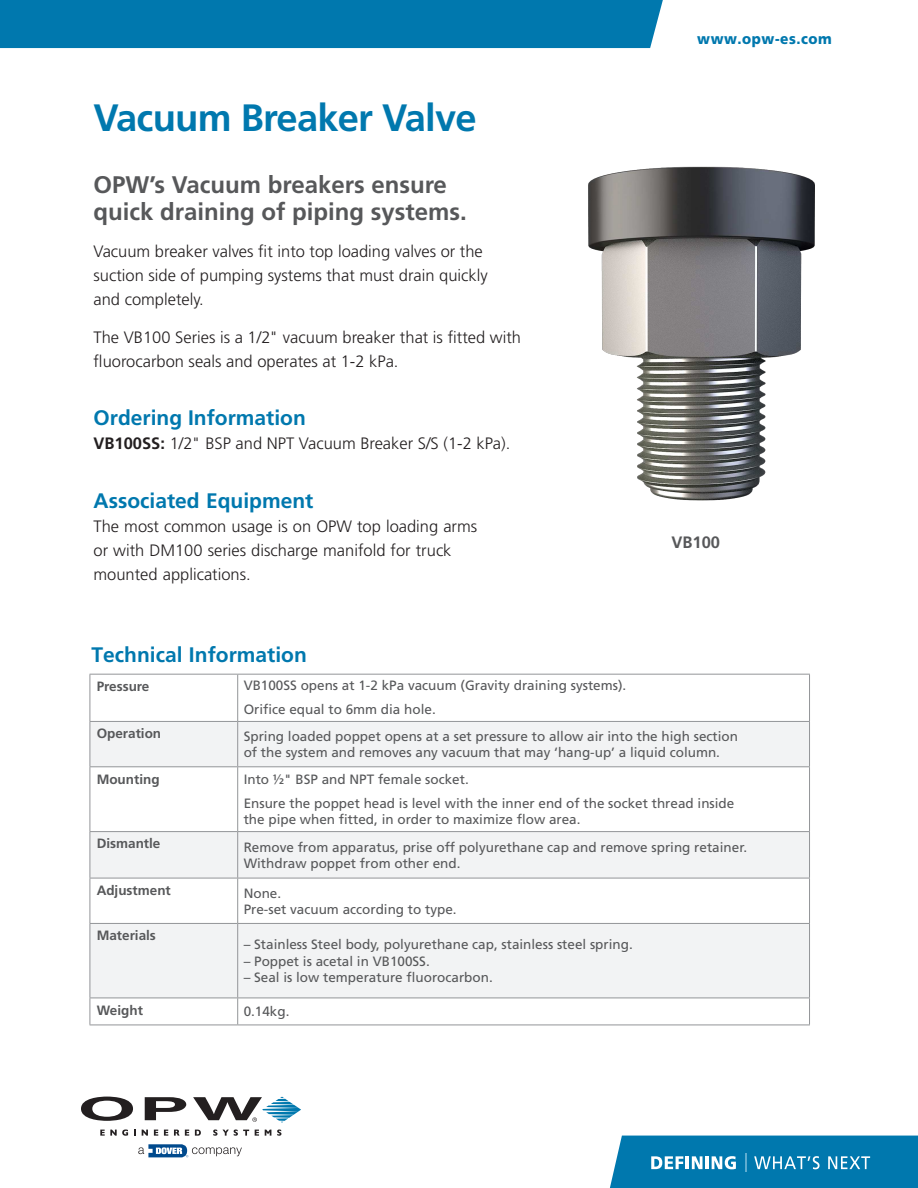
<style>
.page{position:relative;width:918px;height:1188px;background:#fff}
.page>*{position:absolute;margin:0;border:0;box-sizing:border-box;transform-origin:0 0}
.t1{font:700 38.1px "Frutiger LT Std";letter-spacing:-.02em;color:#0078ae}
.t2{font:700 24px/27px "Frutiger";color:#57585a}
.t3{font:700 21px "Frutiger LT Std";color:#0078ae}
.t4{font:300 16.5px/24px "Frutiger";color:#231f20}
.t5{font:700 16.5px "Frutiger";color:#57585a}
.t6{font:900 15px "Frutiger LT Std";letter-spacing:.04em;color:#0078ae;scale:.91 1}
.t7{font:13.5px/16.5px "Frutiger";color:#57585a}
.t8{font:700 13.5px "Frutiger";color:#57585a}
.s1{font-weight:700}
</style>
<div class="page">
<img style="left:588px;top:166px;width:227px;height:335px">
<div style="left:0;top:0;width:663px;height:48px;background:#0078ae"></div>
<svg style="left:81px;top:1097px;width:52px;height:24px"></svg>
<svg style="left:145px;top:1097px;width:41px;height:23px"></svg>
<svg style="left:193px;top:1097px;width:108px;height:26px"></svg>
<svg style="left:100px;top:1130px;width:28px;height:6px"></svg>
<svg style="left:134px;top:1130px;width:2px;height:6px"></svg>
<svg style="left:142px;top:1130px;width:6px;height:6px"></svg>
<svg style="left:154px;top:1130px;width:4px;height:6px"></svg>
<svg style="left:164px;top:1130px;width:4px;height:6px"></svg>
<svg style="left:174px;top:1130px;width:15px;height:6px"></svg>
<svg style="left:195px;top:1130px;width:6px;height:6px"></svg>
<svg style="left:213px;top:1130px;width:36px;height:6px"></svg>
<svg style="left:255px;top:1130px;width:4px;height:6px"></svg>
<svg style="left:265px;top:1130px;width:6px;height:6px"></svg>
<svg style="left:277px;top:1130px;width:4px;height:6px"></svg>
<svg style="left:138px;top:1144px;width:104px;height:13px"></svg>
<svg style="left:91px;top:722px;width:718px;height:276px;fill:#f2f3f4"></svg>
<hr style="left:90px;top:674px;width:148px;height:1px;background:#939598">
<hr style="left:90px;top:675px;width:1px;height:46px;background:#939598">
<hr style="left:238px;top:674px;width:572px;height:1px;background:#939598">
<hr style="left:237px;top:675px;width:1px;height:46px;background:#939598">
<hr style="left:809px;top:675px;width:1px;height:46px;background:#939598">
<hr style="left:90px;top:721px;width:148px;height:1px;background:#939598">
<hr style="left:90px;top:722px;width:1px;height:44px;background:#939598">
<hr style="left:238px;top:721px;width:572px;height:1px;background:#939598">
<hr style="left:237px;top:722px;width:1px;height:44px;background:#939598">
<hr style="left:809px;top:722px;width:1px;height:44px;background:#939598">
<hr style="left:90px;top:766px;width:148px;height:1px;background:#939598">
<hr style="left:90px;top:767px;width:1px;height:64px;background:#939598">
<hr style="left:238px;top:766px;width:572px;height:1px;background:#939598">
<hr style="left:237px;top:767px;width:1px;height:64px;background:#939598">
<hr style="left:809px;top:767px;width:1px;height:64px;background:#939598">
<hr style="left:90px;top:831px;width:148px;height:1px;background:#939598">
<hr style="left:90px;top:832px;width:1px;height:46px;background:#939598">
<hr style="left:90px;top:878px;width:148px;height:1px;background:#939598">
<hr style="left:90px;top:878px;width:1px;height:45px;background:#939598">
<hr style="left:237px;top:878px;width:1px;height:45px;background:#939598">
<hr style="left:809px;top:878px;width:1px;height:45px;background:#939598">
<hr style="left:90px;top:923px;width:148px;height:1px;background:#939598">
<hr style="left:90px;top:924px;width:1px;height:74px;background:#939598">
<hr style="left:238px;top:923px;width:572px;height:1px;background:#939598">
<hr style="left:237px;top:924px;width:1px;height:74px;background:#939598">
<hr style="left:809px;top:924px;width:1px;height:74px;background:#939598">
<hr style="left:90px;top:998px;width:148px;height:1px;background:#939598">
<svg style="left:90px;top:998px;width:1px;height:27px"></svg>
<hr style="left:238px;top:998px;width:572px;height:1px;background:#939598">
<svg style="left:237px;top:998px;width:1px;height:27px"></svg>
<svg style="left:809px;top:998px;width:1px;height:27px"></svg>
<hr style="left:90px;top:1025px;width:148px;height:1px;background:#939598">
<hr style="left:238px;top:1025px;width:572px;height:1px;background:#939598">
<hr style="left:238px;top:831px;width:572px;height:1px;background:#939598">
<hr style="left:237px;top:832px;width:1px;height:46px;background:#939598">
<hr style="left:809px;top:832px;width:1px;height:46px;background:#939598">
<hr style="left:238px;top:878px;width:572px;height:1px;background:#939598">
<svg style="left:610px;top:1136px;width:308px;height:52px;background:#1583b4"></svg>
<h1 class="t1" style="left:94px;top:102px;width:385px">Vacuum Breaker Valve</h1>
<h2 class="t2" style="left:94px;top:173px;width:375px">OPW’s Vacuum breakers ensure quick draining of piping systems.</h2>
<p class="t4" style="left:94px;top:241px;width:396px">Vacuum breaker valves fit into top loading valves or the suction side of pumping systems that must drain quickly and completely.</p>
<p class="t4" style="left:94px;top:326px;width:429px">The VB100 Series is a 1/2" vacuum breaker that is fitted with fluorocarbon seals and operates at 1-2 kPa.</p>
<h3 class="t3" style="left:94px;top:409px;width:214px">Ordering Information</h3>
<p class="t4" style="left:94px;top:433px;width:418px"><span class="s1">VB100SS:</span> 1/2" BSP and NPT Vacuum Breaker S/S (1-2 kPa).</p>
<h3 class="t3" style="left:94px;top:492px;width:221px">Associated Equipment</h3>
<p class="t4" style="left:94px;top:515px;width:385px">The most common usage is on OPW top loading arms or with DM100 series discharge manifold for truck mounted applications.</p>
<h3 class="t3" style="left:92px;top:646px;width:217px">Technical Information</h3>
<p class="t6" style="left:697px;top:34px;width:149px">www.opw-es.com</p>
<p class="t5" style="left:671px;top:535px;width:50px">VB100</p>
<p class="t8" style="left:97px;top:681px;width:54px">Pressure</p>
<p class="t7" style="left:244px;top:675px;width:384px;line-height:23.2px">VB100SS opens at 1-2 kPa vacuum (Gravity draining systems).<br>Orifice equal to 6mm dia hole.</p>
<p class="t8" style="left:97px;top:728px;width:66px">Operation</p>
<p class="t7" style="left:244px;top:729px;width:496px">Spring loaded poppet opens at a set pressure to allow air into the high section of the system and removes any vacuum that may ‘hang-up’ a liquid column.</p>
<p class="t8" style="left:97px;top:773px;width:64px">Mounting</p>
<p class="t7" style="left:244px;top:769px;width:492px;line-height:23.2px">Into ½" BSP and NPT female socket.<br>Ensure the poppet head is level with the inner end of the socket thread inside</p>
<p class="t7" style="left:244px;top:812px;width:338px">the pipe when fitted, in order to maximize flow area.</p>
<p class="t8" style="left:97px;top:838px;width:65px">Dismantle</p>
<p class="t7" style="left:244px;top:840px;width:505px">Remove from apparatus, prise off polyurethane cap and remove spring retainer.<br>Withdraw poppet from other end.</p>
<p class="t8" style="left:97px;top:885px;width:76px">Adjustment</p>
<p class="t7" style="left:244px;top:886px;width:215px">None.<br>Pre-set vacuum according to type.</p>
<p class="t8" style="left:97px;top:930px;width:61px">Materials</p>
<p class="t7" style="left:244px;top:937px;width:391px">– Stainless Steel body, polyurethane cap, stainless steel spring.</p>
<p class="t7" style="left:244px;top:954px;width:188px">– Poppet is acetal in VB100SS.</p>
<p class="t7" style="left:244px;top:970px;width:251px">– Seal is low temperature fluorocarbon.</p>
<p class="t8" style="left:97px;top:1005px;width:48px">Weight</p>
<p class="t7" style="left:244px;top:1005px;width:47px">0.14kg.</p>
</div>
